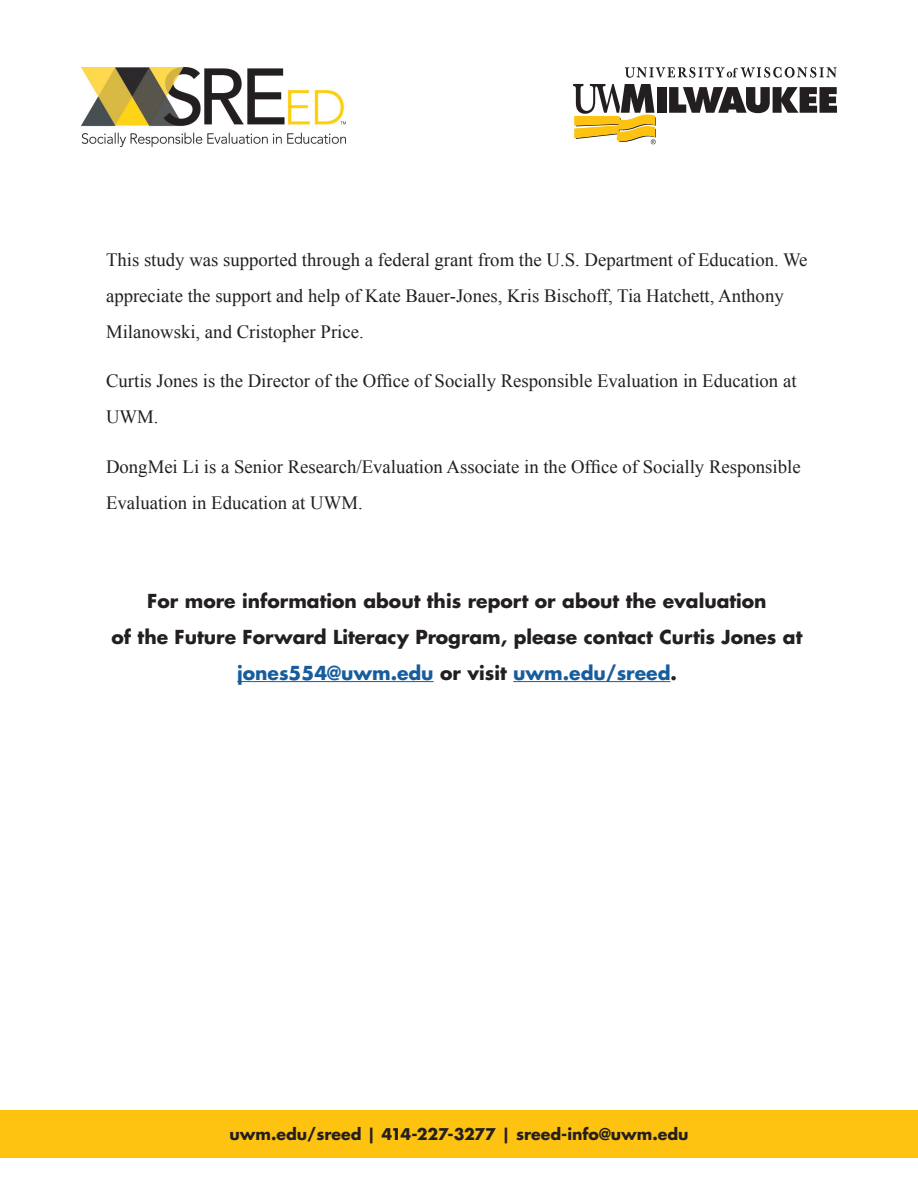
<style>
.page{position:relative;width:918px;height:1188px;background:#fff}
.page>*{position:absolute;margin:0;border:0;box-sizing:border-box;transform-origin:0 0}
.Body{font:18.75px/36px "Times New Roman";color:#231f20}
.Body-2{font:700 18.75px/36px "Futura Std";color:#231f20;text-align:center}
.Contact_Info{font:700 15.75px "Futura Std";color:#231f20}
.s1{color:#175d9e}
</style>
<div class="page">
<hr style="left:237px;top:681px;width:197px;height:1px;background:#175d9e">
<hr style="left:513px;top:681px;width:157px;height:1px;background:#175d9e">
<div style="left:0;top:1110px;width:918px;height:48px;background:#fec210"></div>
<svg style="left:573px;top:84px;width:83px;height:60px"></svg>
<svg style="left:625px;top:67px;width:212px;height:11px"></svg>
<div style="left:657px;top:87px;width:9px;height:26px;background:#231f20"></div>
<svg style="left:669px;top:87px;width:168px;height:26px"></svg>
<img style="left:81px;top:68px;width:264px;height:79px">
<p class="Body" style="left:106px;top:241px;width:703px">This study was supported through a federal grant from the U.S. Department of Education. We appreciate the support and help of Kate Bauer-Jones, Kris Bischoff, Tia Hatchett, Anthony<br>Milanowski, and Cristopher Price.</p>
<p class="Body" style="left:106px;top:363px;width:692px">Curtis Jones is the Director of the Office of Socially Responsible Evaluation in Education at<br>UWM.</p>
<p class="Body" style="left:106px;top:448px;width:696px">DongMei Li is a Senior Research/Evaluation Associate in the Office of Socially Responsible<br>Evaluation in Education at UWM.</p>
<p class="Body-2" style="left:112px;top:582px;width:693px">For more information about this report or about the evaluation<br>of the Future Forward Literacy Program, please contact Curtis Jones at <span class="s1">jones554@uwm.edu</span> or visit <span class="s1">uwm.edu/sreed</span>.</p>
<p class="Contact_Info" style="left:230px;top:1124px;width:460px">uwm.edu/sreed | 414-227-3277 | sreed-info@uwm.edu</p>
</div>
